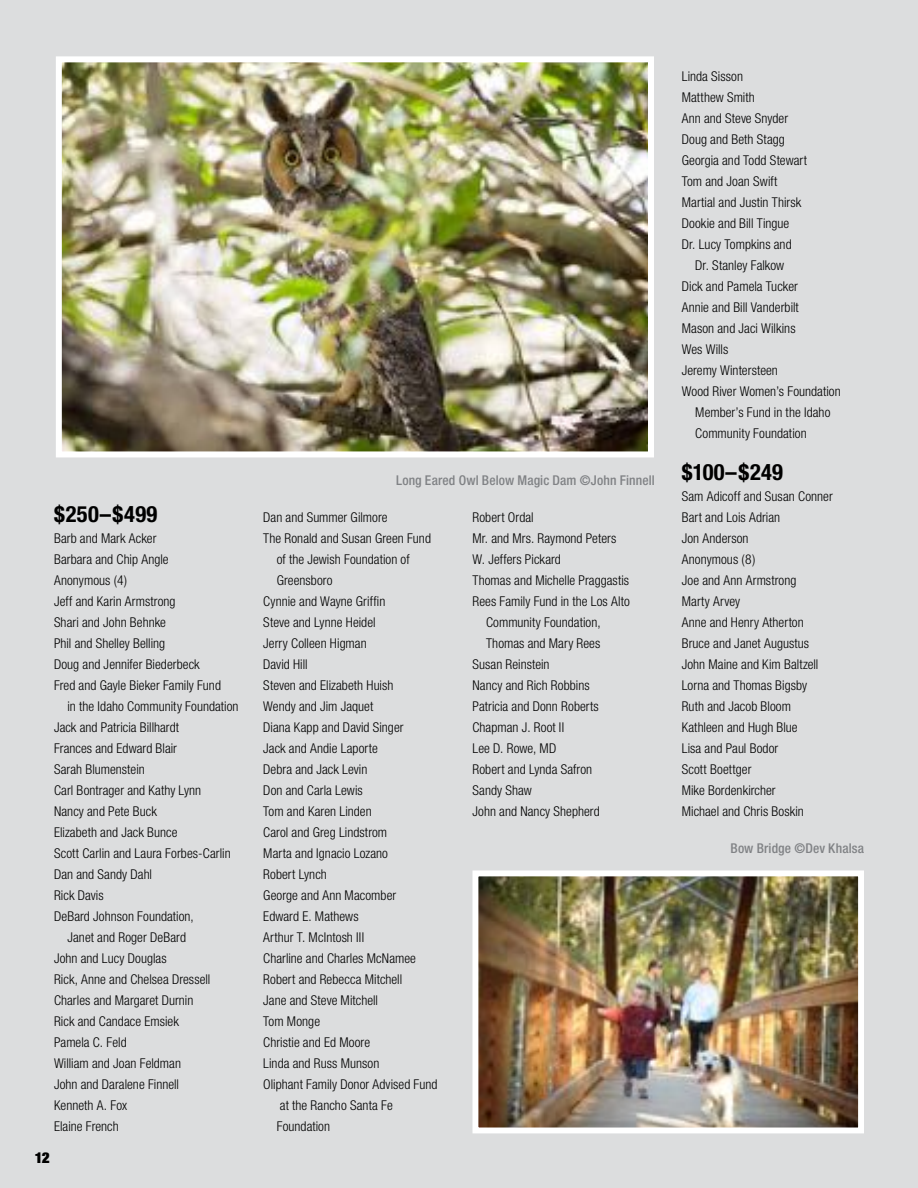
<style>
.page{position:relative;width:918px;height:1188px;background:#dcddde}
.page>*{position:absolute;margin:0;border:0;box-sizing:border-box;transform-origin:0 0}
.t1{font:700 condensed 22.5px "Helvetica Neue";letter-spacing:.01em;color:#000}
.t2{font:900 expanded 15px "Helvetica Neue";color:#000}
.t3{font:300 condensed 13.5px/21px "Helvetica Neue";letter-spacing:.005em;color:#000}
.t4{font:500 condensed 13.5px "Helvetica Neue";letter-spacing:.01em;color:#808285}
</style>
<div class="page">
<img style="left:63px;top:63px;width:584px;height:387px">
<div style="left:56px;top:56px;width:598px;height:401px;border:6px solid #fff"></div>
<img style="left:480px;top:877px;width:377px;height:249px">
<div style="left:473px;top:870px;width:391px;height:263px;border:6px solid #fff"></div>
<h1 class="t1" style="left:54px;top:500px;width:105px">$250–$499</h1>
<p class="t3" style="left:54px;top:528px;width:104px">Barb and Mark Acker</p>
<p class="t3" style="left:54px;top:549px;width:116px">Barbara and Chip Angle</p>
<p class="t3" style="left:54px;top:570px;width:75px">Anonymous (4)</p>
<p class="t3" style="left:54px;top:591px;width:123px">Jeff and Karin Armstrong</p>
<p class="t3" style="left:54px;top:612px;width:114px">Shari and John Behnke</p>
<p class="t3" style="left:54px;top:633px;width:113px">Phil and Shelley Belling</p>
<p class="t3" style="left:54px;top:654px;width:147px">Doug and Jennifer Biederbeck</p>
<p class="t3" style="left:54px;top:675px;width:169px">Fred and Gayle Bieker Family Fund</p>
<p class="t3" style="left:68px;top:696px;width:173px">in the Idaho Community Foundation</p>
<p class="t3" style="left:54px;top:717px;width:127px">Jack and Patricia Billhardt</p>
<p class="t3" style="left:54px;top:738px;width:125px">Frances and Edward Blair</p>
<p class="t3" style="left:54px;top:759px;width:92px">Sarah Blumenstein</p>
<p class="t3" style="left:54px;top:780px;width:149px">Carl Bontrager and Kathy Lynn</p>
<p class="t3" style="left:54px;top:801px;width:104px">Nancy and Pete Buck</p>
<p class="t3" style="left:54px;top:822px;width:125px">Elizabeth and Jack Bunce</p>
<p class="t3" style="left:54px;top:843px;width:178px">Scott Carlin and Laura Forbes-Carlin</p>
<p class="t3" style="left:54px;top:864px;width:100px">Dan and Sandy Dahl</p>
<p class="t3" style="left:54px;top:885px;width:51px">Rick Davis</p>
<p class="t3" style="left:54px;top:906px;width:141px">DeBard Johnson Foundation,</p>
<p class="t3" style="left:68px;top:927px;width:120px">Janet and Roger DeBard</p>
<p class="t3" style="left:54px;top:948px;width:114px">John and Lucy Douglas</p>
<p class="t3" style="left:54px;top:969px;width:158px">Rick, Anne and Chelsea Dressell</p>
<p class="t3" style="left:54px;top:990px;width:141px">Charles and Margaret Durnin</p>
<p class="t3" style="left:54px;top:1011px;width:126px">Rick and Candace Emsiek</p>
<p class="t3" style="left:54px;top:1032px;width:74px">Pamela C. Feld</p>
<p class="t3" style="left:54px;top:1053px;width:129px">William and Joan Feldman</p>
<p class="t3" style="left:54px;top:1074px;width:127px">John and Daralene Finnell</p>
<p class="t3" style="left:54px;top:1095px;width:75px">Kenneth A. Fox</p>
<p class="t3" style="left:54px;top:1116px;width:66px">Elaine French</p>
<p class="t2" style="left:35px;top:1148px;width:16px">12</p>
<p class="t4" style="left:396px;top:472px;width:260px">Long Eared Owl Below Magic Dam ©John Finnell</p>
<p class="t3" style="left:263px;top:506px;width:126px">Dan and Summer Gilmore</p>
<p class="t3" style="left:263px;top:527px;width:169px">The Ronald and Susan Green Fund</p>
<p class="t3" style="left:277px;top:548px;width:134px">of the Jewish Foundation of</p>
<p class="t3" style="left:277px;top:569px;width:57px">Greensboro</p>
<p class="t3" style="left:263px;top:590px;width:124px">Cynnie and Wayne Griffin</p>
<p class="t3" style="left:263px;top:611px;width:114px">Steve and Lynne Heidel</p>
<p class="t3" style="left:263px;top:632px;width:105px">Jerry Colleen Higman</p>
<p class="t3" style="left:263px;top:653px;width:46px">David Hill</p>
<p class="t3" style="left:263px;top:674px;width:132px">Steven and Elizabeth Huish</p>
<p class="t3" style="left:263px;top:695px;width:112px">Wendy and Jim Jaquet</p>
<p class="t3" style="left:263px;top:716px;width:142px">Diana Kapp and David Singer</p>
<p class="t3" style="left:263px;top:738px;width:116px">Jack and Andie Laporte</p>
<p class="t3" style="left:263px;top:759px;width:106px">Debra and Jack Levin</p>
<p class="t3" style="left:263px;top:780px;width:101px">Don and Carla Lewis</p>
<p class="t3" style="left:263px;top:801px;width:110px">Tom and Karen Linden</p>
<p class="t3" style="left:263px;top:822px;width:125px">Carol and Greg Lindstrom</p>
<p class="t3" style="left:263px;top:843px;width:126px">Marta and Ignacio Lozano</p>
<p class="t3" style="left:263px;top:864px;width:65px">Robert Lynch</p>
<p class="t3" style="left:263px;top:885px;width:134px">George and Ann Macomber</p>
<p class="t3" style="left:263px;top:906px;width:97px">Edward E. Mathews</p>
<p class="t3" style="left:263px;top:927px;width:102px">Arthur T. McIntosh III</p>
<p class="t3" style="left:263px;top:948px;width:154px">Charline and Charles McNamee</p>
<p class="t3" style="left:263px;top:969px;width:140px">Robert and Rebecca Mitchell</p>
<p class="t3" style="left:263px;top:990px;width:116px">Jane and Steve Mitchell</p>
<p class="t3" style="left:263px;top:1011px;width:58px">Tom Monge</p>
<p class="t3" style="left:263px;top:1032px;width:108px">Christie and Ed Moore</p>
<p class="t3" style="left:263px;top:1053px;width:118px">Linda and Russ Munson</p>
<p class="t3" style="left:263px;top:1074px;width:176px">Oliphant Family Donor Advised Fund</p>
<p class="t3" style="left:280px;top:1095px;width:114px">at the Rancho Santa Fe</p>
<p class="t3" style="left:277px;top:1116px;width:55px">Foundation</p>
<p class="t3" style="left:472px;top:507px;width:63px">Robert Ordal</p>
<p class="t3" style="left:472px;top:528px;width:145px">Mr. and Mrs. Raymond Peters</p>
<p class="t3" style="left:472px;top:549px;width:90px">W. Jeffers Pickard</p>
<p class="t3" style="left:472px;top:570px;width:158px">Thomas and Michelle Praggastis</p>
<p class="t3" style="left:472px;top:591px;width:159px">Rees Family Fund in the Los Alto</p>
<p class="t3" style="left:486px;top:612px;width:116px">Community Foundation,</p>
<p class="t3" style="left:486px;top:633px;width:116px">Thomas and Mary Rees</p>
<p class="t3" style="left:472px;top:654px;width:79px">Susan Reinstein</p>
<p class="t3" style="left:472px;top:675px;width:119px">Nancy and Rich Robbins</p>
<p class="t3" style="left:472px;top:696px;width:128px">Patricia and Donn Roberts</p>
<p class="t3" style="left:472px;top:717px;width:93px">Chapman J. Root II</p>
<p class="t3" style="left:472px;top:738px;width:85px">Lee D. Rowe, MD</p>
<p class="t3" style="left:472px;top:759px;width:121px">Robert and Lynda Safron</p>
<p class="t3" style="left:472px;top:780px;width:61px">Sandy Shaw</p>
<p class="t3" style="left:472px;top:801px;width:129px">John and Nancy Shepherd</p>
<p class="t3" style="left:682px;top:66px;width:63px">Linda Sisson</p>
<p class="t3" style="left:682px;top:87px;width:75px">Matthew Smith</p>
<p class="t3" style="left:682px;top:108px;width:108px">Ann and Steve Snyder</p>
<p class="t3" style="left:682px;top:129px;width:105px">Doug and Beth Stagg</p>
<p class="t3" style="left:682px;top:150px;width:127px">Georgia and Todd Stewart</p>
<p class="t3" style="left:682px;top:171px;width:97px">Tom and Joan Swift</p>
<p class="t3" style="left:682px;top:192px;width:121px">Martial and Justin Thirsk</p>
<p class="t3" style="left:682px;top:213px;width:109px">Dookie and Bill Tingue</p>
<p class="t3" style="left:682px;top:234px;width:111px">Dr. Lucy Tompkins and</p>
<p class="t3" style="left:695px;top:255px;width:90px">Dr. Stanley Falkow</p>
<p class="t3" style="left:682px;top:276px;width:118px">Dick and Pamela Tucker</p>
<p class="t3" style="left:682px;top:297px;width:119px">Annie and Bill Vanderbilt</p>
<p class="t3" style="left:682px;top:318px;width:115px">Mason and Jaci Wilkins</p>
<p class="t3" style="left:682px;top:339px;width:48px">Wes Wills</p>
<p class="t3" style="left:682px;top:360px;width:98px">Jeremy Wintersteen</p>
<p class="t3" style="left:682px;top:381px;width:161px">Wood River Women’s Foundation</p>
<p class="t3" style="left:695px;top:402px;width:137px">Member’s Fund in the Idaho</p>
<p class="t3" style="left:695px;top:423px;width:113px">Community Foundation</p>
<h1 class="t1" style="left:682px;top:458px;width:103px">$100–$249</h1>
<p class="t3" style="left:682px;top:486px;width:153px">Sam Adicoff and Susan Conner<br>Bart and Lois Adrian<br>Jon Anderson<br>Anonymous (8)<br>Joe and Ann Armstrong<br>Marty Arvey<br>Anne and Henry Atherton<br>Bruce and Janet Augustus<br>John Maine and Kim Baltzell<br>Lorna and Thomas Bigsby<br>Ruth and Jacob Bloom<br>Kathleen and Hugh Blue<br>Lisa and Paul Bodor<br>Scott Boettger<br>Mike Bordenkircher<br>Michael and Chris Boskin</p>
<p class="t4" style="left:731px;top:840px;width:135px">Bow Bridge ©Dev Khalsa</p>
</div>
